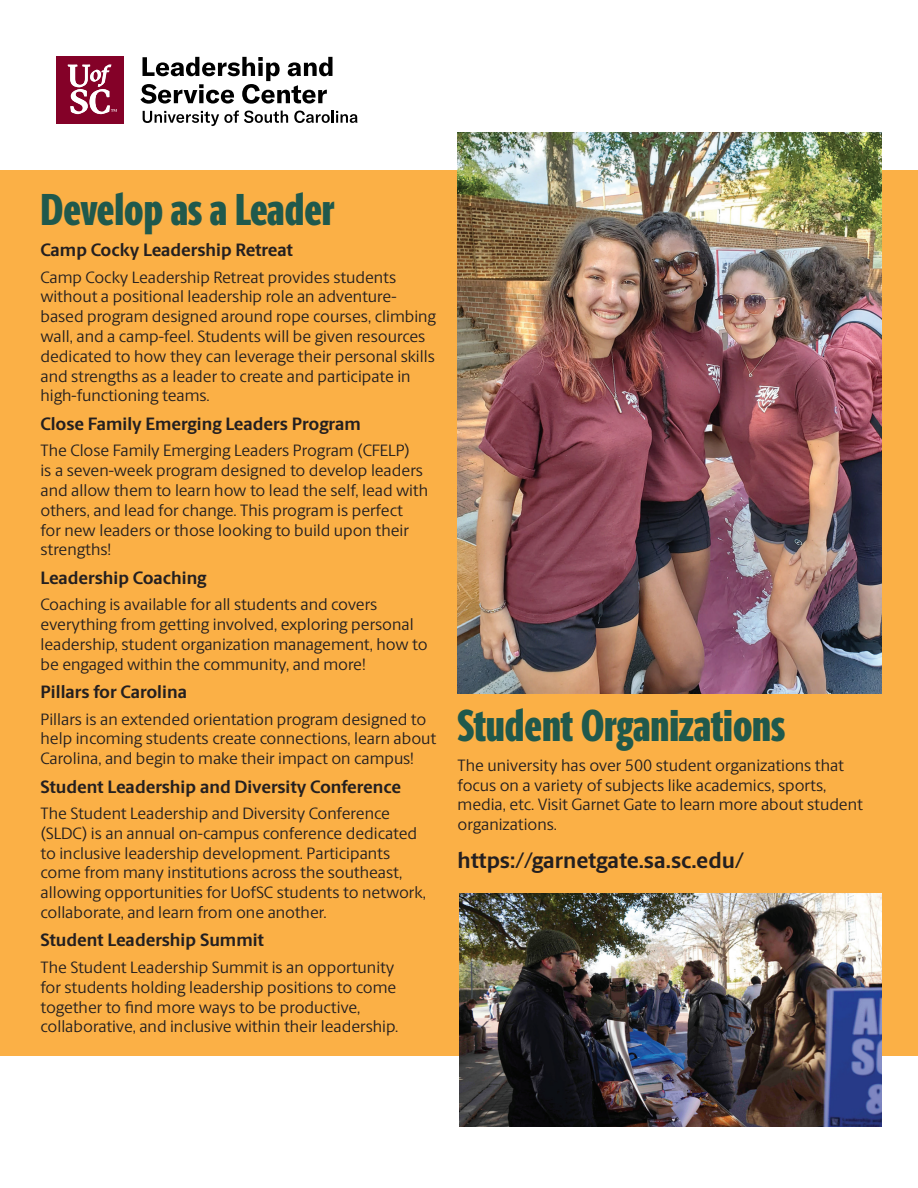
<style>
.page{position:relative;width:918px;height:1188px;background:#fff}
.page>*{position:absolute;margin:0;border:0;box-sizing:border-box;transform-origin:0 0}
.t1{font:800 45px "Berlingske Sans X Cn";letter-spacing:-.005em;color:#20594c}
.t2{font:700 22.5px "Berlingske Sans";letter-spacing:-.01em;color:#231f20}
.t3{font:700 18px "Berlingske Sans";color:#231f20}
.t4{font:16.5px/19.8px "Berlingske Sans";color:#231f20}
</style>
<div class="page">
<div style="left:0;top:170px;width:918px;height:886px;background:#fbb046"></div>
<svg style="left:141px;top:57px;width:191px;height:47px"></svg>
<svg style="left:143px;top:110px;width:145px;height:16px"></svg>
<svg style="left:294px;top:111px;width:63px;height:12px"></svg>
<div style="left:56px;top:56px;width:67px;height:67px;background:#840128"></div>
<svg style="left:68px;top:64px;width:49px;height:50px"></svg>
<img style="left:458px;top:133px;width:423px;height:561px">
<img style="left:459px;top:894px;width:422px;height:232px">
<h1 class="t1" style="left:40px;top:176px;width:296px">Develop as a Leader</h1>
<p class="t3" style="left:40px;top:237px;width:254px">Camp Cocky Leadership Retreat</p>
<p class="t4" style="left:40px;top:266px;width:397px">Camp Cocky Leadership Retreat provides students without a positional leadership role an adventure&shy;based program designed around rope courses, climbing wall, and a camp-feel. Students will be given resources dedicated to how they can leverage their personal skills and strengths as a leader to create and participate in high-functioning teams.</p>
<p class="t3" style="left:40px;top:410px;width:322px">Close Family Emerging Leaders Program</p>
<p class="t4" style="left:40px;top:440px;width:389px">The Close Family Emerging Leaders Program (CFELP)<br>is a seven-week program designed to develop leaders and allow them to learn how to lead the self, lead with others, and lead for change. This program is perfect<br>for new leaders or those looking to build upon their strengths!</p>
<p class="t3" style="left:40px;top:564px;width:168px">Leadership Coaching</p>
<p class="t4" style="left:40px;top:594px;width:389px">Coaching is available for all students and covers everything from getting involved, exploring personal leadership, student organization management, how to be engaged within the community, and more!</p>
<p class="t3" style="left:40px;top:678px;width:148px">Pillars for Carolina</p>
<p class="t4" style="left:40px;top:708px;width:397px">Pillars is an extended orientation program designed to help incoming students create connections, learn about<br>Carolina, and begin to make their impact on campus!</p>
<p class="t3" style="left:40px;top:773px;width:362px">Student Leadership and Diversity Conference</p>
<p class="t4" style="left:40px;top:803px;width:387px">The Student Leadership and Diversity Conference (SLDC) is an annual on-campus conference dedicated to inclusive leadership development. Participants come from many institutions across the southeast, allowing opportunities for UofSC students to network, collaborate, and learn from one another.</p>
<p class="t3" style="left:40px;top:927px;width:225px">Student Leadership Summit</p>
<p class="t4" style="left:40px;top:957px;width:359px">The Student Leadership Summit is an opportunity for students holding leadership positions to come together to find more ways to be productive, collaborative, and inclusive within their leadership.</p>
<h1 class="t1" style="left:458px;top:691px;width:329px">Student Organizations</h1>
<p class="t4" style="left:458px;top:754px;width:407px">The university has over 500 student organizations that focus on a variety of subjects like academics, sports, media, etc. Visit Garnet Gate to learn more about student organizations.</p>
<h2 class="t2" style="left:458px;top:844px;width:288px">https://garnetgate.sa.sc.edu/</h2>
</div>
